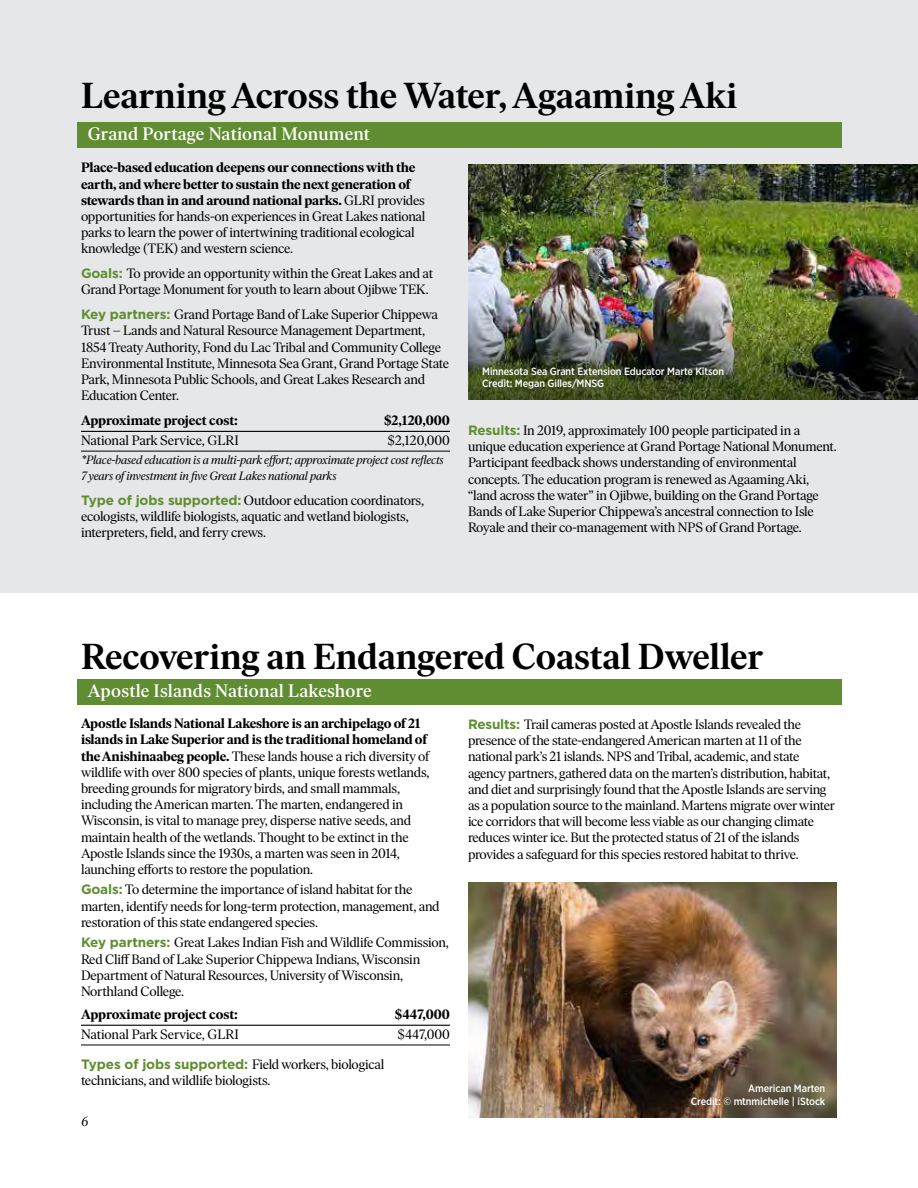
<style>
.page{position:relative;width:918px;height:1188px;background:#fff}
.page>*{position:absolute;margin:0;border:0;box-sizing:border-box;transform-origin:0 0}
.t1{font:600 36px "Ivar Headline";letter-spacing:-.005em;color:#000}
.t2{font:500 18px "Ivar Headline";letter-spacing:.01em;color:#fff}
.t3{font:13.5px/16.2px "Ivar Headline";letter-spacing:-.015em;color:#000}
.t4{font:700 13.5px "Ivar Headline";letter-spacing:-.01em;color:#000}
.t5{font:italic 13.5px "Ivar Headline";color:#000}
.t6{font:italic 12px/16.2px "Ivar Headline";letter-spacing:-.02em;color:#000}
.t7{font:500 10.5px/12.6px "Gotham Narrow";letter-spacing:-.01em;color:#fff}
.s1{font-weight:700}
.s2{font-family:"Gotham";font-weight:700;color:#608d31}
</style>
<div class="page">
<div style="left:0;top:0;width:918px;height:593px;background:#e6e7e8"></div>
<img style="left:468px;top:164px;width:450px;height:141px">
<img style="left:468px;top:305px;width:450px;height:95px">
<div style="left:77px;top:123px;width:764px;height:25px;background:#608d31"></div>
<hr style="left:81px;top:431px;width:369px;height:1px;background:#000">
<hr style="left:81px;top:451px;width:369px;height:1px;background:#000">
<div style="left:77px;top:679px;width:764px;height:26px;background:#608d31"></div>
<hr style="left:81px;top:1025px;width:369px;height:1px;background:#000">
<hr style="left:81px;top:1045px;width:369px;height:1px;background:#000">
<img style="left:468px;top:883px;width:369px;height:234px">
<h1 class="t1" style="left:81px;top:75px;width:658px">Learning Across the Water, Agaaming Aki</h1>
<h2 class="t2" style="left:88px;top:124px;width:284px">Grand Portage National Monument</h2>
<p class="t3" style="left:81px;top:160px;width:346px"><span class="s1">Place-based education deepens our connections with the earth, and where better to sustain the next generation of stewards than in and around national parks.</span> GLRI provides opportunities for hands-on experiences in Great Lakes national parks to learn the power of intertwining traditional ecological knowledge (TEK) and western science.</p>
<p class="t3" style="left:81px;top:266px;width:354px"><span class="s2">Goals:</span> To provide an opportunity within the Great Lakes and at<br>Grand Portage Monument for youth to learn about Ojibwe TEK.</p>
<p class="t3" style="left:81px;top:307px;width:370px"><span class="s2">Key partners:</span> Grand Portage Band of Lake Superior Chippewa Trust – Lands and Natural Resource Management Department, 1854 Treaty Authority, Fond du Lac Tribal and Community College Environmental Institute, Minnesota Sea Grant, Grand Portage State Park, Minnesota Public Schools, and Great Lakes Research and Education Center.</p>
<p class="t4" style="left:81px;top:413px;width:158px">Approximate project cost:</p>
<p class="t4" style="left:384px;top:413px;width:67px">$2,120,000</p>
<p class="t3" style="left:81px;top:433px;width:159px">National Park Service, GLRI</p>
<p class="t3" style="left:388px;top:433px;width:64px">$2,120,000</p>
<p class="t6" style="left:81px;top:452px;width:364px">*Place-based education is a multi-park effort; approximate project cost reflects<br>7 years of investment in five Great Lakes national parks</p>
<p class="t3" style="left:81px;top:492px;width:344px"><span class="s2">Type of jobs supported:</span> Outdoor education coordinators, ecologists, wildlife biologists, aquatic and wetland biologists, interpreters, field, and ferry crews.</p>
<p class="t7" style="left:482px;top:364px;width:243px">Minnesota Sea Grant Extension Educator Marte Kitson<br>Credit: Megan Gilles/MNSG</p>
<p class="t3" style="left:468px;top:422px;width:370px"><span class="s2">Results:</span> In 2019, approximately 100 people participated in a unique education experience at Grand Portage National Monument.<br>Participant feedback shows understanding of environmental concepts. The education program is renewed as Agaaming Aki, “land across the water” in Ojibwe, building on the Grand Portage Bands of Lake Superior Chippewa’s ancestral connection to Isle Royale and their co-management with NPS of Grand Portage.</p>
<h1 class="t1" style="left:81px;top:636px;width:684px">Recovering an Endangered Coastal Dweller</h1>
<h2 class="t2" style="left:88px;top:681px;width:285px">Apostle Islands National Lakeshore</h2>
<p class="t3" style="left:81px;top:716px;width:350px"><span class="s1">Apostle Islands National Lakeshore is an archipelago of 21 islands in Lake Superior and is the traditional homeland of the Anishinaabeg people.</span> These lands house a rich diversity of wildlife with over 800 species of plants, unique forests wetlands, breeding grounds for migratory birds, and small mammals, including the American marten. The marten, endangered in Wisconsin, is vital to manage prey, disperse native seeds, and maintain health of the wetlands. Thought to be extinct in the Apostle Islands since the 1930s, a marten was seen in 2014, launching efforts to restore the population.</p>
<p class="t3" style="left:81px;top:882px;width:360px"><span class="s2">Goals:</span> To determine the importance of island habitat for the marten, identify needs for long-term protection, management, and restoration of this state endangered species.</p>
<p class="t3" style="left:81px;top:935px;width:369px"><span class="s2">Key partners:</span> Great Lakes Indian Fish and Wildlife Commission, Red Cliff Band of Lake Superior Chippewa Indians, Wisconsin Department of Natural Resources, University of Wisconsin, Northland College.</p>
<p class="t4" style="left:81px;top:1007px;width:158px">Approximate project cost:</p>
<p class="t4" style="left:395px;top:1007px;width:57px">$447,000</p>
<p class="t3" style="left:81px;top:1026px;width:159px">National Park Service, GLRI</p>
<p class="t3" style="left:397px;top:1026px;width:54px">$447,000</p>
<p class="t3" style="left:81px;top:1056px;width:305px"><span class="s2">Types of jobs supported:</span> Field workers, biological technicians, and wildlife biologists.</p>
<p class="t3" style="left:468px;top:716px;width:368px"><span class="s2">Results:</span> Trail cameras posted at Apostle Islands revealed the presence of the state-endangered American marten at 11 of the national park’s 21 islands. NPS and Tribal, academic, and state agency partners, gathered data on the marten’s distribution, habitat, and diet and surprisingly found that the Apostle Islands are serving as a population source to the mainland. Martens migrate over winter ice corridors that will become less viable as our changing climate reduces winter ice. But the protected status of 21 of the islands provides a safeguard for this species restored habitat to thrive.</p>
<p class="t7" style="left:691px;top:1082px;width:136px;text-align:right">American Marten<br>Credit: © mtnmichelle | iStock</p>
<p class="t5" style="left:81px;top:1114px;width:9px">6</p>
</div>
